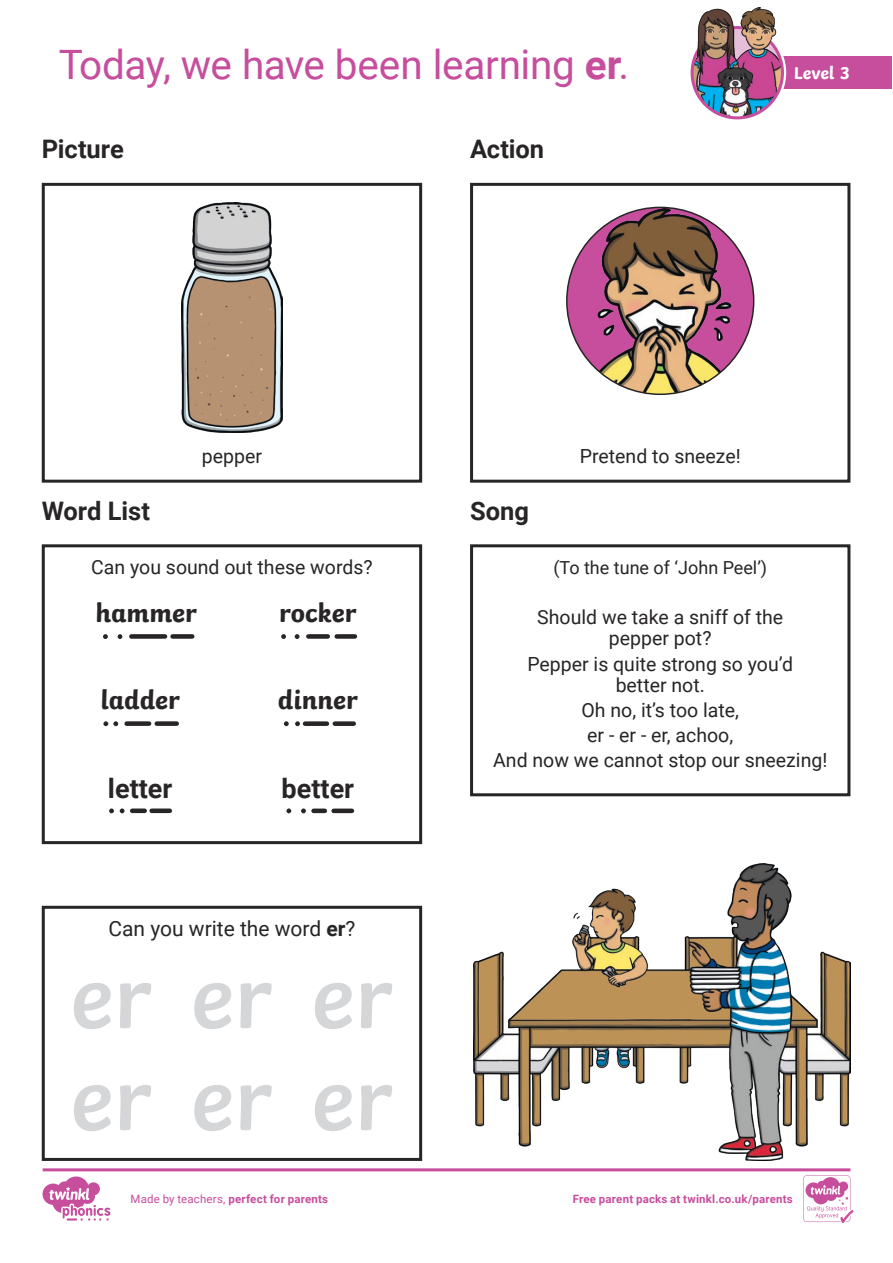
<style>
.page{position:relative;width:893px;height:1263px;background:#fff}
.page>*{position:absolute;margin:0;border:0;box-sizing:border-box;transform-origin:0 0}
.t1{font:600 93px "Twinkl";color:#d5d6d8}
.Heading_1{font:40.5px "Roboto";letter-spacing:-.01em;color:#c74d9d}
.Heading_3{font:700 27px "Twinkl";color:#282526}
.Heading_3-2{font:700 27px "Roboto";color:#282526}
.Heading_2{font:700 25.5px "Roboto";color:#282526}
.Adult_Body_Copy{font:21px "Roboto";color:#282526}
.Heading_3-3{font:19.5px/21px "Roboto";color:#282526;text-align:center}
.Heading_3-4{font:18px "Roboto";color:#282526}
.KS1_Body_Copy{font:700 18px "Twinkl";color:#fff}
.t2{font:700 11.4px "Roboto";letter-spacing:.02em;color:#c74d9d}
.s1{font-weight:700}
.s2{font-weight:400}
</style>
<div class="page">
<div style="left:768px;top:57px;width:124px;height:32px;background:#c74d9d"></div>
<div style="left:688px;top:24px;width:98px;height:98px;border:8px solid #fff;border-radius:50%"></div>
<img style="left:692px;top:28px;width:90px;height:90px;border-radius:44px">
<div style="left:691px;top:26px;width:93px;height:93px;border:3px solid #c74d9d;border-radius:50%"></div>
<img style="left:697px;top:8px;width:80px;height:78px">
<svg style="left:43px;top:1168px;width:810px;height:55px"></svg>
<div style="left:470px;top:183px;width:380px;height:300px;border:3px solid #282526"></div>
<div style="left:42px;top:183px;width:380px;height:300px;border:3px solid #282526"></div>
<div style="left:470px;top:544px;width:380px;height:252px;border:3px solid #282526"></div>
<div style="left:42px;top:544px;width:380px;height:300px;border:3px solid #282526"></div>
<div style="left:42px;top:906px;width:380px;height:255px;border:3px solid #282526"></div>
<img style="left:182px;top:203px;width:100px;height:230px">
<div style="left:567px;top:207px;width:187px;height:187px;background:#c74d9d;border-radius:50%"></div>
<img style="left:582px;top:208px;width:156px;height:186px">
<svg style="left:118px;top:634px;width:4px;height:5px"></svg>
<div style="left:131px;top:634px;width:34px;height:5px;background:#282526"></div>
<div style="left:127px;top:721px;width:22px;height:5px;background:#282526"></div>
<div style="left:152px;top:808px;width:18px;height:5px;background:#282526"></div>
<svg style="left:120px;top:808px;width:5px;height:5px"></svg>
<div style="left:337px;top:634px;width:18px;height:5px;background:#282526"></div>
<svg style="left:295px;top:634px;width:5px;height:5px"></svg>
<div style="left:335px;top:721px;width:19px;height:5px;background:#282526"></div>
<svg style="left:295px;top:721px;width:5px;height:5px"></svg>
<div style="left:334px;top:808px;width:18px;height:5px;background:#282526"></div>
<svg style="left:301px;top:808px;width:5px;height:5px"></svg>
<svg style="left:103px;top:634px;width:5px;height:5px"></svg>
<div style="left:173px;top:634px;width:19px;height:5px;background:#282526"></div>
<svg style="left:103px;top:721px;width:15px;height:5px"></svg>
<div style="left:157px;top:721px;width:20px;height:5px;background:#282526"></div>
<svg style="left:109px;top:808px;width:5px;height:5px"></svg>
<svg style="left:281px;top:634px;width:5px;height:5px"></svg>
<div style="left:308px;top:634px;width:20px;height:5px;background:#282526"></div>
<div style="left:305px;top:721px;width:22px;height:5px;background:#282526"></div>
<svg style="left:284px;top:721px;width:5px;height:5px"></svg>
<svg style="left:286px;top:808px;width:5px;height:5px"></svg>
<div style="left:314px;top:808px;width:11px;height:5px;background:#282526"></div>
<img style="left:473px;top:864px;width:377px;height:297px">
<div style="left:132px;top:808px;width:13px;height:5px;background:#282526"></div>
<p class="Heading_1" style="left:59px;top:36px;width:572px">Today, we have been learning <span class="s1">er</span>.</p>
<p class="Heading_2" style="left:42px;top:132px;width:84px">Picture</p>
<p class="Heading_2" style="left:470px;top:132px;width:76px">Action</p>
<p class="KS1_Body_Copy" style="left:794px;top:58px;width:58px">Level 3</p>
<p class="Heading_3-3" style="left:202px;top:445px;width:62px">pepper</p>
<p class="Heading_3-3" style="left:580px;top:445px;width:162px">Pretend to sneeze!</p>
<p class="Heading_2" style="left:42px;top:493px;width:110px">Word List</p>
<p class="Heading_2" style="left:470px;top:493px;width:61px">Song</p>
<p class="Heading_3-3" style="left:91px;top:556px;width:283px">Can you sound out these words?</p>
<p class="Heading_3" style="left:95px;top:591px;width:103px">hammer</p>
<p class="Heading_3" style="left:279px;top:591px;width:79px">rocker</p>
<p class="Heading_3" style="left:100px;top:678px;width:81px">ladder</p>
<p class="Heading_3" style="left:278px;top:678px;width:81px">dinner</p>
<p class="Heading_3-2" style="left:108px;top:769px;width:66px">letter</p>
<p class="Heading_3-2" style="left:282px;top:769px;width:74px">better</p>
<p class="Adult_Body_Copy" style="left:108px;top:914px;width:248px">Can you write the word <span class="s1">er</span>?</p>
<p class="t1" style="left:70px;top:923px;width:324px">er er er</p>
<p class="t1" style="left:70px;top:1025px;width:324px">er er er</p>
<p class="Heading_3-4" style="left:553px;top:555px;width:215px">(To the tune of ‘John Peel’)</p>
<p class="Heading_3-3" style="left:537px;top:606px;width:247px">Should we take a sniff of the pepper pot?</p>
<p class="Heading_3-3" style="left:527px;top:652px;width:267px">Pepper is quite strong so you’d better not.</p>
<p class="Heading_3-3" style="left:581px;top:699px;width:159px">Oh no, it’s too late,</p>
<p class="Heading_3-3" style="left:587px;top:724px;width:147px">er - er - er, achoo,</p>
<p class="Heading_3-3" style="left:493px;top:749px;width:336px">And now we cannot stop our sneezing!</p>
<p class="t2" style="left:131px;top:1190px;width:199px"><span class="s2">Made by teachers,</span> perfect for parents</p>
<p class="t2" style="left:573px;top:1191px;width:222px">Free parent packs at twinkl.co.uk/parents</p>
</div>
